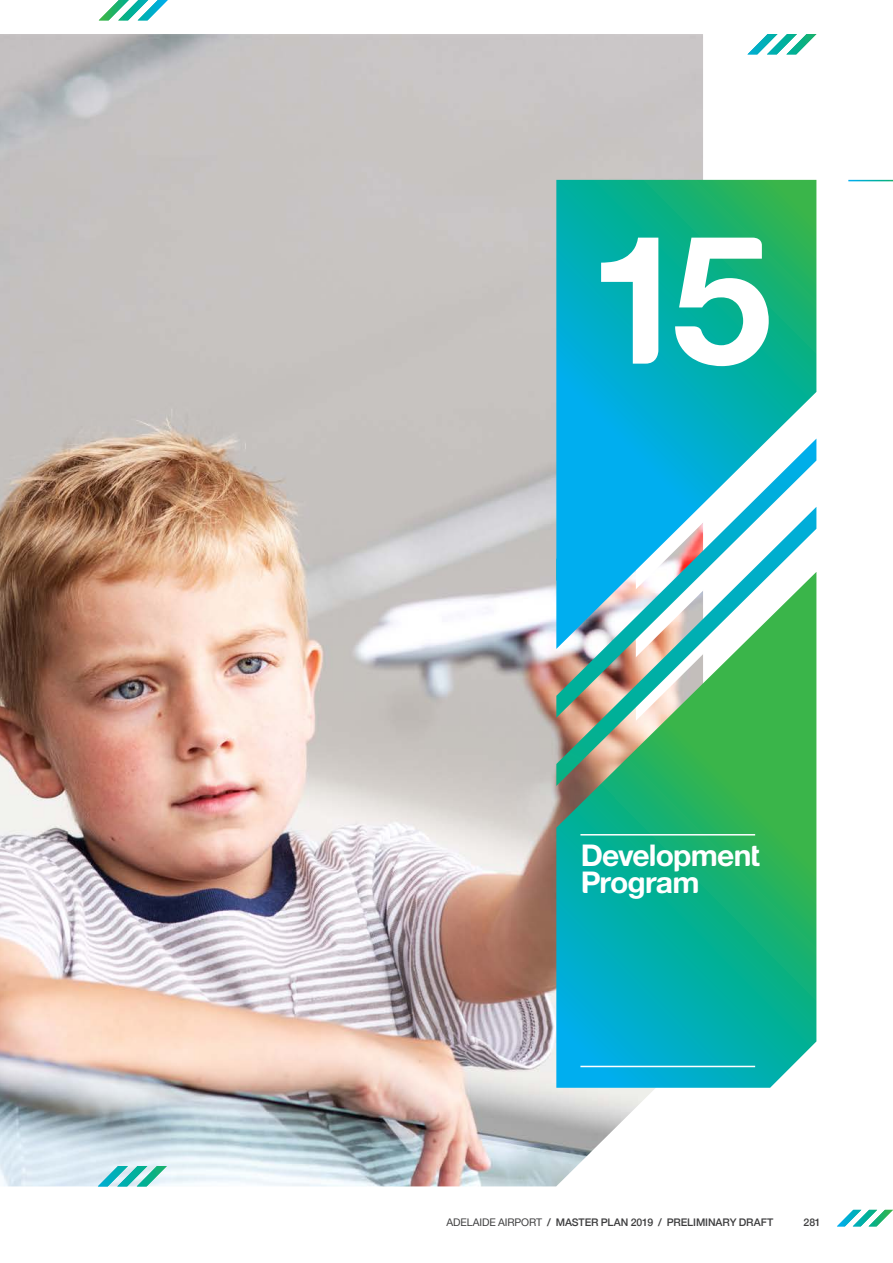
<style>
.page{position:relative;width:893px;height:1263px;background:#fff}
.page>*{position:absolute;margin:0;border:0;box-sizing:border-box;transform-origin:0 0}
.t1{font:700 180px "Airvetica Nue";color:#fff}
.t2{font:700 30px/27px "Airvetica Nue";letter-spacing:-.025em;color:#fff}
.t3{font:500 10.5px "Helvetica Neue";letter-spacing:-.01em;color:#3e3e3f}
.s1{font-weight:400}
</style>
<div class="page">
<svg style="left:837px;top:1210px;width:56px;height:16px"></svg>
<svg style="left:99px;top:0;width:69px;height:20px"></svg>
<img style="left:0;top:34px;width:703px;height:1152px">
<svg style="left:556px;top:180px;width:260px;height:392px;background:#24b7ba"></svg>
<svg style="left:556px;top:572px;width:260px;height:516px;background:#38b595"></svg>
<hr style="left:580px;top:834px;width:175px;height:1px;background:#fff">
<hr style="left:580px;top:1066px;width:175px;height:1px;background:#fff">
<svg style="left:748px;top:34px;width:68px;height:20px"></svg>
<svg style="left:98px;top:1166px;width:69px;height:20px"></svg>
<h1 class="t1" style="left:588px;top:188px;width:186px">15</h1>
<h2 class="t2" style="left:581px;top:841px;width:181px">Development<br>Program</h2>
<p class="t3" style="left:446px;top:1215px;width:328px"><span class="s1">ADELAIDE AIRPORT</span> / MASTER PLAN 2019 / PRELIMINARY DRAFT</p>
<p class="t3" style="left:804px;top:1215px;width:19px">281</p>
</div>
